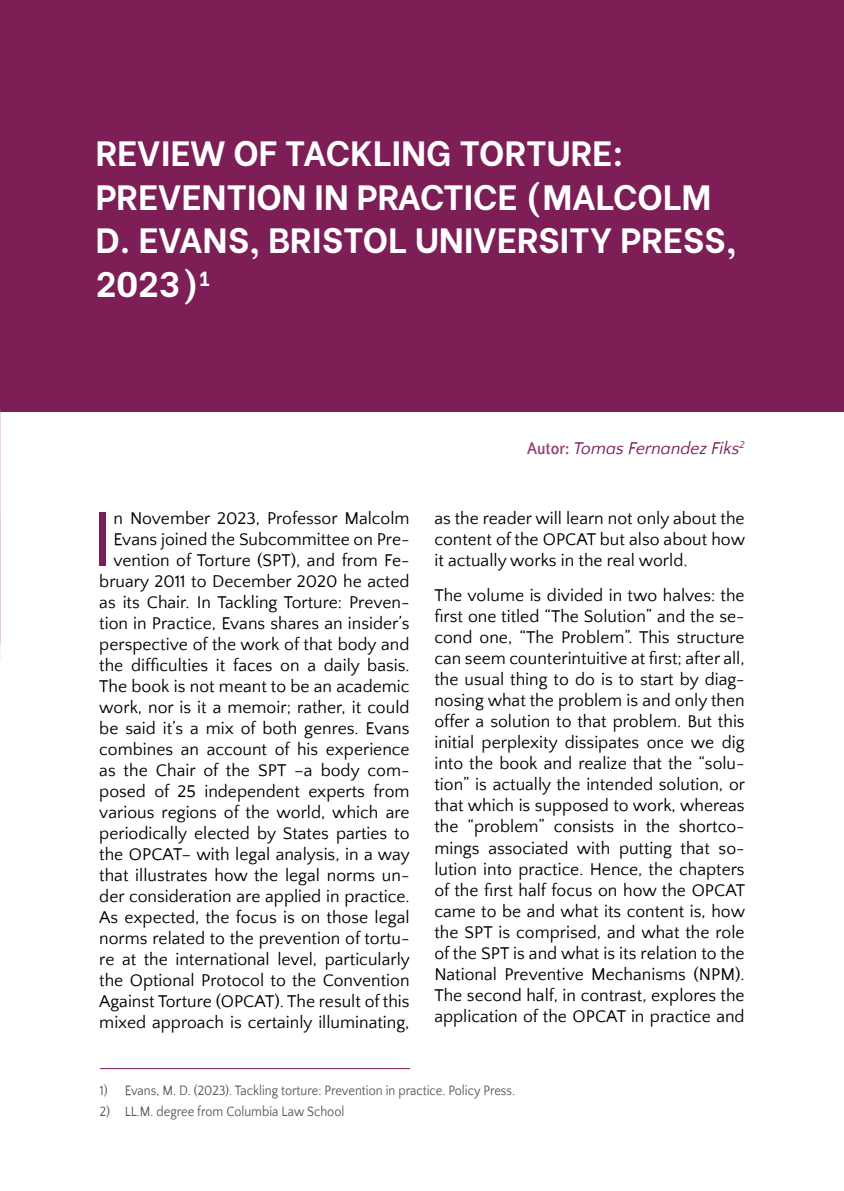
<style>
.page{position:relative;width:844px;height:1191px;background:#fff}
.page>*{position:absolute;margin:0;border:0;box-sizing:border-box;transform-origin:0 0}
.t1{font:81.2px "Quattrocento Sans";color:#7d1e57}
.t2{font:700 35px/43.8px "Be Vietnam";color:#fff}
.t3{font:17.5px/21px "Quattrocento Sans";color:#000;text-align:justify}
.t4{font:italic 17.5px "Quattrocento Sans";color:#7d1e57}
.t5{font:14px "Quattrocento Sans";color:#575756;scale:.9 1}
.s1{font-weight:700;font-style:normal;color:#934670}
</style>
<div class="page">
<div style="left:0;top:0;width:843px;height:412px;background:#7d1e57"></div>
<hr style="left:100px;top:1068px;width:310px;height:1px;background:#7d1e57">
<h2 class="t2" style="left:96px;top:128px;width:642px">REVIEW OF TACKLING TORTURE:<br>PREVENTION IN PRACTICE (MALCOLM<br>D. EVANS, BRISTOL UNIVERSITY PRESS,<br>2023)<sup>1</sup></h2>
<p class="t4" style="left:527px;top:439px;width:219px"><span class="s1">Autor:</span> Tomas Fernandez Fiks<sup>2</sup></p>
<p class="t3" style="left:99px;top:508px;width:312px;text-align:right">n November 2023, Professor Malcolm Evans joined the Subcommittee on Pre&shy;vention of Torture (SPT), and from Fe&shy;bruary 2011 to December 2020 he acted as its Chair. In Tackling Torture: Preven&shy;tion in Practice, Evans shares an insider’s perspective of the work of that body and the difficulties it faces on a daily basis.<br>The book is not meant to be an academic work, nor is it a memoir; rather, it could be said it’s a mix of both genres. Evans combines an account of his experience as the Chair of the SPT –a body com&shy;posed of 25 independent experts from various regions of the world, which are periodically elected by States parties to the OPCAT– with legal analysis, in a way that illustrates how the legal norms un&shy;der consideration are applied in practice.<br>As expected, the focus is on those legal norms related to the prevention of tortu&shy;re at the international level, particularly the Optional Protocol to the Convention Against Torture (OPCAT). The result of this mixed approach is certainly illuminating,</p>
<p class="t3" style="left:434px;top:508px;width:312px">as the reader will learn not only about the content of the OPCAT but also about how it actually works in the real world.</p>
<h1 class="t1" style="left:91px;top:496px;width:24px">I</h1>
<p class="t3" style="left:434px;top:586px;width:312px">The volume is divided in two halves: the first one titled “The Solution” and the se&shy;cond one, “The Problem”. This structure can seem counterintuitive at first; after all, the usual thing to do is to start by diag&shy;nosing what the problem is and only then offer a solution to that problem. But this initial perplexity dissipates once we dig into the book and realize that the “solu&shy;tion” is actually the intended solution, or that which is supposed to work, whereas the “problem” consists in the shortco&shy;mings associated with putting that so&shy;lution into practice. Hence, the chapters of the first half focus on how the OPCAT came to be and what its content is, how the SPT is comprised, and what the role of the SPT is and what is its relation to the National Preventive Mechanisms (NPM).<br>The second half, in contrast, explores the application of the OPCAT in practice and</p>
<p class="t5" style="left:100px;top:1083px;width:462px">1) Evans, M. D. (2023). Tackling torture: Prevention in practice. Policy Press.</p>
<p class="t5" style="left:100px;top:1103px;width:273px">2) LL.M. degree from Columbia Law School</p>
</div>
